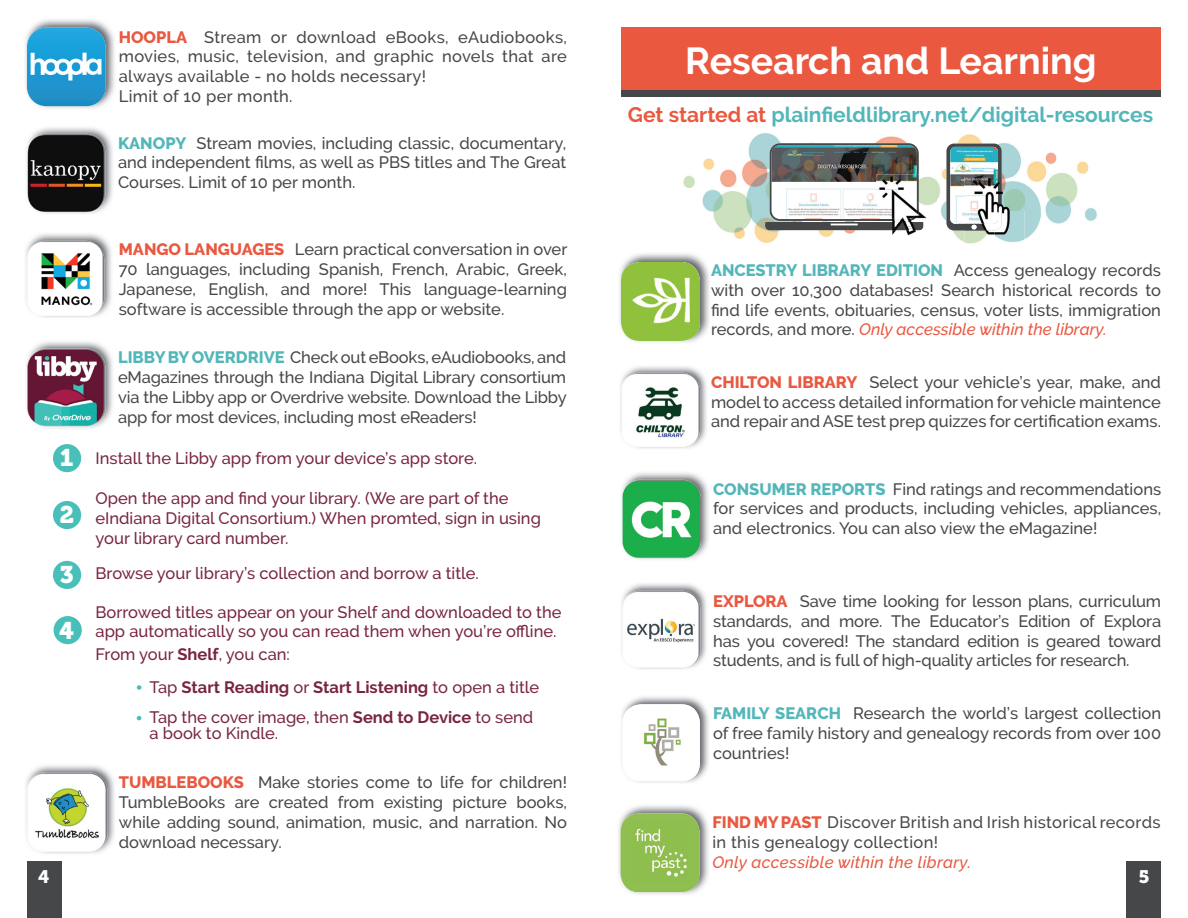
<style>
.page{position:relative;width:1188px;height:918px;background:#fff}
.page>*{position:absolute;margin:0;border:0;box-sizing:border-box;transform-origin:0 0}
.t1{font:700 37.5px "Raleway";color:#fff}
.t2{font:24px "Museo 900";color:#fff}
.t3{font:700 21px "Raleway";color:#53b6b9}
.t4{font:18px "Museo Slab 900";color:#fff}
.t5{font:500 16.5px/19.8px "Raleway";color:#464748;text-align:justify}
.t6{font:500 16.5px/19.8px "Raleway";color:#782544}
.t7{font:500 16.5px/19.8px "Raleway";letter-spacing:.02em;color:#464748}
.t8{font:italic 500 16.5px "Raleway";letter-spacing:.02em;color:#ea5840}
.s1{font-weight:800;color:#ea5840}
.s2{font-weight:800;color:#53b6b9}
.s3{font-weight:700}
.s4{color:#ea5840}
.s5{font-style:italic;color:#ea5840}
</style>
<div class="page">
<img style="left:627px;top:472px;width:82px;height:88px">
<img style="left:621px;top:480px;width:80px;height:79px">
<img style="left:619px;top:253px;width:91px;height:90px">
<img style="left:621px;top:262px;width:79px;height:79px">
<img style="left:620px;top:366px;width:87px;height:83px">
<img style="left:621px;top:373px;width:79px;height:75px">
<img style="left:683px;top:133px;width:414px;height:110px">
<img style="left:765px;top:143px;width:158px;height:87px">
<img style="left:919px;top:174px;width:17px;height:35px">
<img style="left:876px;top:221px;width:30px;height:22px">
<img style="left:906px;top:209px;width:30px;height:34px">
<img style="left:876px;top:174px;width:43px;height:47px">
<img style="left:876px;top:222px;width:47px;height:8px">
<img style="left:876px;top:224px;width:45px;height:1px">
<div style="left:946px;top:144px;width:56px;height:87px;background:#464748;border-radius:8px"></div>
<img style="left:950px;top:147px;width:48px;height:77px">
<img style="left:1002px;top:177px;width:22px;height:34px">
<img style="left:964px;top:231px;width:30px;height:13px">
<img style="left:994px;top:211px;width:30px;height:32px">
<img style="left:964px;top:177px;width:38px;height:54px">
<img style="left:964px;top:177px;width:34px;height:47px">
<svg style="left:971px;top:225px;width:6px;height:5px"></svg>
<img style="left:25px;top:765px;width:90px;height:89px">
<img style="left:26px;top:772px;width:82px;height:81px">
<div style="left:53px;top:444px;width:28px;height:28px;background:#48c0b9;border-radius:50%"></div>
<div style="left:53px;top:501px;width:28px;height:28px;background:#48c0b9;border-radius:50%"></div>
<div style="left:53px;top:561px;width:28px;height:28px;background:#48c0b9;border-radius:50%"></div>
<div style="left:54px;top:616px;width:28px;height:28px;background:#48c0b9;border-radius:50%"></div>
<svg style="left:137px;top:685px;width:4px;height:5px"></svg>
<svg style="left:137px;top:716px;width:4px;height:4px"></svg>
<img style="left:34px;top:341px;width:79px;height:81px">
<img style="left:26px;top:348px;width:79px;height:80px">
<img style="left:25px;top:233px;width:87px;height:85px">
<img style="left:26px;top:241px;width:78px;height:76px">
<img style="left:33px;top:127px;width:80px;height:87px">
<img style="left:27px;top:134px;width:78px;height:79px">
<img style="left:25px;top:19px;width:90px;height:90px">
<img style="left:27px;top:28px;width:78px;height:78px">
<div style="left:621px;top:27px;width:540px;height:68px;background:#ea5840"></div>
<div style="left:621px;top:91px;width:540px;height:6px;background:#464748"></div>
<img style="left:618px;top:805px;width:91px;height:90px">
<img style="left:621px;top:813px;width:79px;height:79px">
<img style="left:621px;top:696px;width:88px;height:87px">
<img style="left:623px;top:704px;width:77px;height:78px">
<img style="left:626px;top:583px;width:81px;height:86px">
<img style="left:621px;top:591px;width:19px;height:78px">
<div style="left:27px;top:861px;width:34px;height:57px;background:#464748"></div>
<div style="left:1127px;top:861px;width:34px;height:57px;background:#464748"></div>
<h2 class="t2" style="left:60px;top:444px;width:15px">1</h2>
<h2 class="t2" style="left:60px;top:501px;width:16px">2</h2>
<h2 class="t2" style="left:60px;top:561px;width:15px">3</h2>
<h2 class="t2" style="left:59px;top:617px;width:16px">4</h2>
<p class="t7" style="left:119px;top:27px;width:450px"><span class="s1">HOOPLA</span> Stream or download eBooks, eAudiobooks, movies, music, television, and graphic novels that are always available - no holds necessary!<br>Limit of 10 per month.</p>
<p class="t5" style="left:118px;top:133px;width:450px"><span class="s2">KANOPY</span> Stream movies, including classic, documentary, and independent films, as well as PBS titles and The Great Courses. Limit of 10 per month.</p>
<p class="t5" style="left:119px;top:240px;width:450px"><span class="s1">MANGO LANGUAGES</span> Learn practical conversation in over 70 languages, including Spanish, French, Arabic, Greek, Japanese, English, and more! This language-learning software is accessible through the app or website.</p>
<p class="t5" style="left:118px;top:348px;width:450px"><span class="s2">LIBBY BY OVERDRIVE</span> Check out eBooks, eAudiobooks, and eMagazines through the Indiana Digital Library consortium via the Libby app or Overdrive website. Download the Libby app for most devices, including most eReaders!</p>
<p class="t6" style="left:96px;top:449px;width:383px">Install the Libby app from your device’s app store.</p>
<p class="t6" style="left:96px;top:489px;width:447px">Open the app and find your library. (We are part of the eIndiana Digital Consortium.) When promted, sign in using your library card number.</p>
<p class="t6" style="left:96px;top:563px;width:385px">Browse your library’s collection and borrow a title.</p>
<p class="t6" style="left:96px;top:602px;width:467px">Borrowed titles appear on your Shelf and downloaded to the app automatically so you can read them when you’re offline.</p>
<p class="t6" style="left:150px;top:638px;width:391px;line-height:33px;text-indent:-54px">From your <span class="s3">Shelf</span>, you can:<br>Tap <span class="s3">Start Reading</span> or <span class="s3">Start Listening</span> to open a title</p>
<p class="t6" style="left:150px;top:709px;width:385px;line-height:16.5px">Tap the cover image, then <span class="s3">Send to Device</span> to send a book to Kindle.</p>
<h1 class="t1" style="left:685px;top:39px;width:413px">Research and Learning</h1>
<p class="t3" style="left:628px;top:103px;width:527px"><span class="s4">Get started at</span> plainfieldlibrary.net/digital-resources</p>
<p class="t5" style="left:711px;top:260px;width:452px"><span class="s2">ANCESTRY LIBRARY EDITION</span> Access genealogy records with over 10,300 databases! Search historical records to find life events, obituaries, census, voter lists, immigration records, and more. <span class="s5">Only accessible within the library.</span></p>
<p class="t5" style="left:711px;top:372px;width:452px"><span class="s1">CHILTON LIBRARY</span> Select your vehicle’s year, make, and model to access detailed information for vehicle maintence and repair and ASE test prep quizzes for certification exams.</p>
<p class="t5" style="left:713px;top:479px;width:450px"><span class="s2">CONSUMER REPORTS</span> Find ratings and recommendations for services and products, including vehicles, appliances, and electronics. You can also view the eMagazine!</p>
<p class="t5" style="left:713px;top:591px;width:449px"><span class="s1">EXPLORA</span> Save time looking for lesson plans, curriculum standards, and more. The Educator’s Edition of Explora has you covered! The standard edition is geared toward students, and is full of high-quality articles for research.</p>
<p class="t5" style="left:713px;top:703px;width:450px"><span class="s2">FAMILY SEARCH</span> Research the world’s largest collection of free family history and genealogy records from over 100 countries!</p>
<p class="t5" style="left:119px;top:772px;width:450px"><span class="s1">TUMBLEBOOKS</span> Make stories come to life for children!<br>TumbleBooks are created from existing picture books, while adding sound, animation, music, and narration. No download necessary.</p>
<p class="t7" style="left:712px;top:812px;width:450px"><span class="s1">FIND MY PAST</span> Discover British and Irish historical records in this genealogy collection!</p>
<p class="t8" style="left:712px;top:852px;width:260px">Only accessible within the library.</p>
<p class="t4" style="left:38px;top:866px;width:13px">4</p>
<p class="t4" style="left:1139px;top:866px;width:12px">5</p>
</div>
